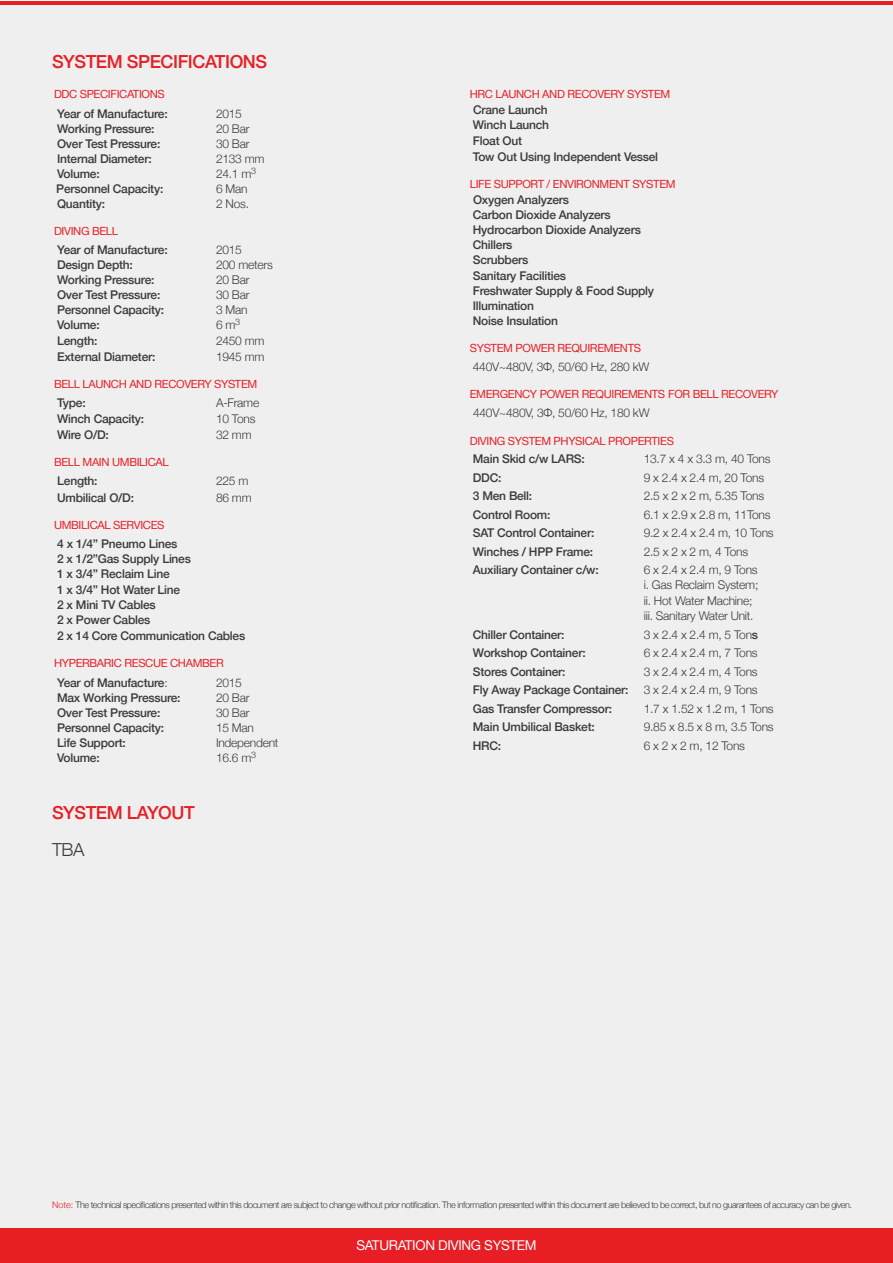
<style>
.page{position:relative;width:893px;height:1263px;background:#fff}
.page>*{position:absolute;margin:0;border:0;box-sizing:border-box;transform-origin:0 0}
.t1{font:500 18px "Helvetica Neue";letter-spacing:-.025em;color:#e81e25}
.t2{font:300 18px "Helvetica Neue";color:#3c3a3b}
.t3{font:13.5px "Helvetica Neue";letter-spacing:-.025em;color:#fff}
.t4{font:500 12px/15.1px "Helvetica Neue";letter-spacing:-.02em;color:#3c3a3b}
.t5{font:300 12px/15.3px "Helvetica Neue";letter-spacing:-.02em;color:#3c3a3b}
.t6{font:11.25px "Helvetica Neue";letter-spacing:-.03em;color:#e81e25}
.t7{font:300 9px "Helvetica Neue";letter-spacing:-.05em;color:#3c3a3b}
.s1{font-weight:300}
.s2{font-weight:500}
.s3{color:#e81e25}
</style>
<div class="page">
<div style="left:0;top:1px;width:892px;height:1262px;background:#efefef"></div>
<hr style="left:0;top:1px;width:892px;height:3px;background:#e81e25">
<div style="left:0;top:1229px;width:892px;height:34px;background:#e81e25"></div>
<h1 class="t1" style="left:52px;top:50px;width:217px">SYSTEM SPECIFICATIONS</h1>
<p class="t6" style="left:54px;top:87px;width:112px">DDC SPECIFICATIONS</p>
<p class="t4" style="left:57px;top:106px;width:112px">Year of Manufacture:</p>
<p class="t5" style="left:216px;top:106px;width:27px">2015</p>
<p class="t4" style="left:57px;top:121px;width:99px">Working Pressure:</p>
<p class="t5" style="left:216px;top:121px;width:35px">20 Bar</p>
<p class="t4" style="left:57px;top:136px;width:105px">Over Test Pressure:</p>
<p class="t5" style="left:216px;top:136px;width:35px">30 Bar</p>
<p class="t4" style="left:57px;top:151px;width:96px">Internal Diameter:</p>
<p class="t5" style="left:216px;top:151px;width:50px">2133 mm</p>
<p class="t4" style="left:57px;top:166px;width:44px">Volume:</p>
<p class="t5" style="left:216px;top:166px;width:42px">24.1 m<sup>3</sup></p>
<p class="t4" style="left:56px;top:181px;width:109px">Personnel Capacity:</p>
<p class="t5" style="left:216px;top:181px;width:33px">6 Man</p>
<p class="t4" style="left:57px;top:196px;width:50px">Quantity:</p>
<p class="t5" style="left:216px;top:196px;width:35px">2 Nos.</p>
<p class="t6" style="left:54px;top:225px;width:66px">DIVING BELL</p>
<p class="t4" style="left:57px;top:242px;width:112px">Year of Manufacture:</p>
<p class="t5" style="left:216px;top:242px;width:27px">2015</p>
<p class="t4" style="left:57px;top:257px;width:77px">Design Depth:</p>
<p class="t5" style="left:216px;top:257px;width:58px">200 meters</p>
<p class="t4" style="left:57px;top:272px;width:99px">Working Pressure:</p>
<p class="t5" style="left:216px;top:272px;width:35px">20 Bar</p>
<p class="t4" style="left:57px;top:287px;width:105px">Over Test Pressure:</p>
<p class="t5" style="left:216px;top:287px;width:35px">30 Bar</p>
<p class="t4" style="left:57px;top:302px;width:109px">Personnel Capacity:</p>
<p class="t5" style="left:216px;top:302px;width:33px">3 Man</p>
<p class="t4" style="left:57px;top:317px;width:44px">Volume:</p>
<p class="t5" style="left:216px;top:317px;width:26px">6 m<sup>3</sup></p>
<p class="t4" style="left:57px;top:332px;width:42px">Length:</p>
<p class="t5" style="left:216px;top:332px;width:50px">2450 mm</p>
<p class="t4" style="left:57px;top:349px;width:100px">External Diameter:</p>
<p class="t5" style="left:216px;top:349px;width:50px">1945 mm</p>
<p class="t6" style="left:54px;top:377px;width:205px">BELL LAUNCH AND RECOVERY SYSTEM</p>
<p class="t4" style="left:57px;top:395px;width:30px">Type:</p>
<p class="t5" style="left:216px;top:395px;width:45px">A-Frame</p>
<p class="t4" style="left:57px;top:410px;width:89px">Winch Capacity:</p>
<p class="t5" style="left:216px;top:410px;width:41px">10 Tons</p>
<p class="t4" style="left:57px;top:427px;width:53px">Wire O/D:</p>
<p class="t5" style="left:216px;top:426px;width:37px">32 mm</p>
<p class="t6" style="left:54px;top:455px;width:116px">BELL MAIN UMBILICAL</p>
<p class="t4" style="left:57px;top:473px;width:42px">Length:</p>
<p class="t5" style="left:216px;top:473px;width:34px">225 m</p>
<p class="t4" style="left:57px;top:489px;width:78px">Umbilical O/D:</p>
<p class="t5" style="left:216px;top:489px;width:37px">86 mm</p>
<p class="t6" style="left:54px;top:518px;width:112px">UMBILICAL SERVICES</p>
<p class="t4" style="left:57px;top:536px;width:190px">4 x 1/4” Pneumo Lines<br>2 x 1/2”Gas Supply Lines<br>1 x 3/4” Reclaim Line<br>1 x 3/4” Hot Water Line<br>2 x Mini TV Cables<br>2 x Power Cables<br>2 x 14 Core Communication Cables</p>
<p class="t6" style="left:54px;top:656px;width:171px">HYPERBARIC RESCUE CHAMBER</p>
<p class="t4" style="left:57px;top:674px;width:112px">Year of Manufacture<span class="s1">:</span></p>
<p class="t5" style="left:216px;top:674px;width:27px">2015</p>
<p class="t4" style="left:57px;top:689px;width:125px">Max Working Pressure:</p>
<p class="t5" style="left:216px;top:689px;width:35px">20 Bar</p>
<p class="t4" style="left:57px;top:705px;width:105px">Over Test Pressure:</p>
<p class="t5" style="left:216px;top:704px;width:35px">30 Bar</p>
<p class="t4" style="left:57px;top:720px;width:109px">Personnel Capacity:</p>
<p class="t5" style="left:216px;top:720px;width:40px">15 Man</p>
<p class="t4" style="left:57px;top:735px;width:70px">Life Support:</p>
<p class="t5" style="left:216px;top:735px;width:64px">Independent</p>
<p class="t4" style="left:57px;top:750px;width:44px">Volume:</p>
<p class="t5" style="left:216px;top:750px;width:42px">16.6 m<sup>3</sup></p>
<h1 class="t1" style="left:52px;top:801px;width:144px">SYSTEM LAYOUT</h1>
<h1 class="t2" style="left:52px;top:839px;width:34px">TBA</h1>
<p class="t6" style="left:470px;top:88px;width:202px">HRC LAUNCH AND RECOVERY SYSTEM</p>
<p class="t4" style="left:473px;top:102px;width:187px">Crane Launch<br>Winch Launch<br>Float Out<br>Tow Out Using Independent Vessel</p>
<p class="t6" style="left:470px;top:177px;width:207px">LIFE SUPPORT / ENVIRONMENT SYSTEM</p>
<p class="t4" style="left:473px;top:192px;width:183px">Oxygen Analyzers<br>Carbon Dioxide Analyzers<br>Hydrocarbon Dioxide Analyzers<br>Chillers<br>Scrubbers<br>Sanitary Facilities<br>Freshwater Supply &amp; Food Supply<br>Illumination<br>Noise Insulation</p>
<p class="t6" style="left:470px;top:341px;width:173px">SYSTEM POWER REQUIREMENTS</p>
<p class="t5" style="left:473px;top:359px;width:178px">440V~480V, 3Φ, 50/60 Hz, 280 kW</p>
<p class="t6" style="left:470px;top:387px;width:310px">EMERGENCY POWER REQUIREMENTS FOR BELL RECOVERY</p>
<p class="t5" style="left:473px;top:405px;width:178px">440V~480V, 3Φ, 50/60 Hz, 180 kW</p>
<p class="t6" style="left:470px;top:434px;width:206px">DIVING SYSTEM PHYSICAL PROPERTIES</p>
<p class="t4" style="left:473px;top:451px;width:113px">Main Skid c/w LARS:</p>
<p class="t5" style="left:644px;top:451px;width:128px">13.7 x 4 x 3.3 m, 40 Tons</p>
<p class="t4" style="left:473px;top:469px;width:30px">DDC:</p>
<p class="t5" style="left:644px;top:469px;width:122px">9 x 2.4 x 2.4 m, 20 Tons</p>
<p class="t4" style="left:473px;top:488px;width:61px">3 Men Bell:</p>
<p class="t5" style="left:644px;top:488px;width:122px">2.5 x 2 x 2 m, 5.35 Tons</p>
<p class="t4" style="left:473px;top:506px;width:79px">Control Room:</p>
<p class="t5" style="left:644px;top:506px;width:128px">6.1 x 2.9 x 2.8 m, 11Tons</p>
<p class="t4" style="left:473px;top:525px;width:123px">SAT Control Container:</p>
<p class="t5" style="left:644px;top:525px;width:131px">9.2 x 2.4 x 2.4 m, 10 Tons</p>
<p class="t4" style="left:473px;top:543px;width:122px">Winches / HPP Frame:</p>
<p class="t5" style="left:644px;top:543px;width:106px">2.5 x 2 x 2 m, 4 Tons</p>
<p class="t4" style="left:473px;top:562px;width:127px">Auxiliary Container c/w:</p>
<p class="t5" style="left:644px;top:562px;width:116px">6 x 2.4 x 2.4 m, 9 Tons i. Gas Reclaim System; ii. Hot Water Machine; iii. Sanitary Water Unit.</p>
<p class="t4" style="left:473px;top:626px;width:93px">Chiller Container:</p>
<p class="t5" style="left:644px;top:626px;width:116px">3 x 2.4 x 2.4 m, 5 Ton<span class="s2">s</span></p>
<p class="t4" style="left:473px;top:645px;width:114px">Workshop Container:</p>
<p class="t5" style="left:644px;top:645px;width:115px">6 x 2.4 x 2.4 m, 7 Tons</p>
<p class="t4" style="left:473px;top:663px;width:94px">Stores Container:</p>
<p class="t5" style="left:644px;top:663px;width:115px">3 x 2.4 x 2.4 m, 4 Tons</p>
<p class="t4" style="left:473px;top:682px;width:157px">Fly Away Package Container:</p>
<p class="t5" style="left:644px;top:682px;width:115px">3 x 2.4 x 2.4 m, 9 Tons</p>
<p class="t4" style="left:473px;top:700px;width:141px">Gas Transfer Compressor:</p>
<p class="t5" style="left:644px;top:700px;width:131px">1.7 x 1.52 x 1.2 m, 1 Tons</p>
<p class="t4" style="left:473px;top:719px;width:123px">Main Umbilical Basket:</p>
<p class="t5" style="left:644px;top:719px;width:131px">9.85 x 8.5 x 8 m, 3.5 Tons</p>
<p class="t4" style="left:473px;top:737px;width:30px">HRC:</p>
<p class="t5" style="left:644px;top:737px;width:103px">6 x 2 x 2 m, 12 Tons</p>
<p class="t7" style="left:52px;top:1199px;width:801px"><span class="s3">Note:</span> The technical specifications presented within this document are subject to change without prior notification. The information presented within this document are believed to be correct, but no guarantees of accuracy can be given.</p>
<p class="t3" style="left:356px;top:1237px;width:182px">SATURATION DIVING SYSTEM</p>
</div>
